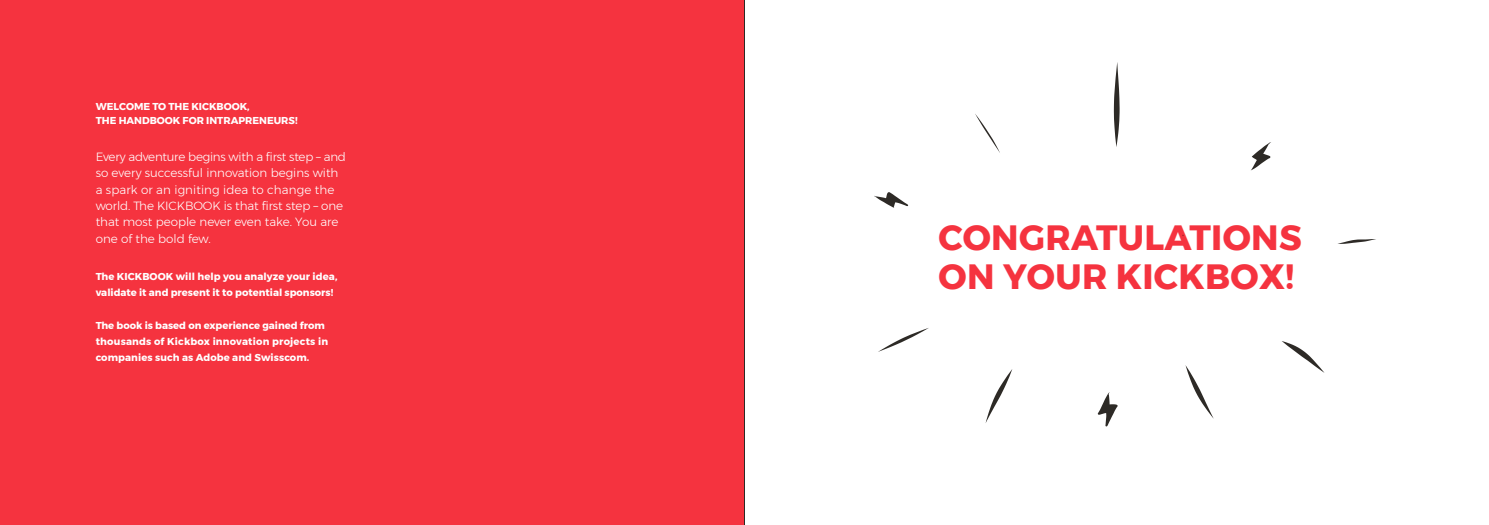
<style>
.page{position:relative;width:1489px;height:525px;background:#fff}
.page>*{position:absolute;margin:0;border:0;box-sizing:border-box;transform-origin:0 0}
.t1{font:700 35px/38.8px "Montserrat";letter-spacing:.01em;color:#f5333f}
.t2{font:300 11.88px/16.2px "Montserrat";color:#fff}
.t3{font:700 10px/16.2px "Montserrat";color:#fff}
</style>
<div class="page">
<svg style="left:1338px;top:239px;width:38px;height:5px"></svg>
<svg style="left:1282px;top:341px;width:42px;height:31px"></svg>
<svg style="left:1185px;top:365px;width:28px;height:53px"></svg>
<svg style="left:985px;top:369px;width:27px;height:54px"></svg>
<svg style="left:878px;top:328px;width:51px;height:24px"></svg>
<svg style="left:1113px;top:62px;width:6px;height:85px"></svg>
<svg style="left:975px;top:114px;width:25px;height:39px"></svg>
<svg style="left:1251px;top:142px;width:20px;height:28px"></svg>
<svg style="left:874px;top:192px;width:34px;height:16px"></svg>
<svg style="left:1097px;top:392px;width:20px;height:34px"></svg>
<div style="left:0;top:0;width:744px;height:524px;background:#f5333f"></div>
<hr style="left:744px;top:0;width:1px;height:524px;background:#2d2a26">
<p class="t3" style="left:96px;top:100px;width:203px;line-height:13.8px">WELCOME TO THE KICKBOOK,<br>THE HANDBOOK FOR INTRAPRENEURS!</p>
<p class="t2" style="left:96px;top:149px;width:252px">Every adventure begins with a first step – and so every successful innovation begins with a spark or an igniting idea to change the world. The KICKBOOK is that first step – one that most people never even take. You are one of the bold few.</p>
<p class="t3" style="left:96px;top:269px;width:243px">The KICKBOOK will help you analyze your idea, validate it and present it to potential sponsors!</p>
<p class="t3" style="left:96px;top:317px;width:234px">The book is based on experience gained from thousands of Kickbox innovation projects in companies such as Adobe and Swisscom.</p>
<h1 class="t1" style="left:938px;top:220px;width:364px">CONGRATULATIONS<br>ON YOUR KICKBOX!</h1>
</div>
